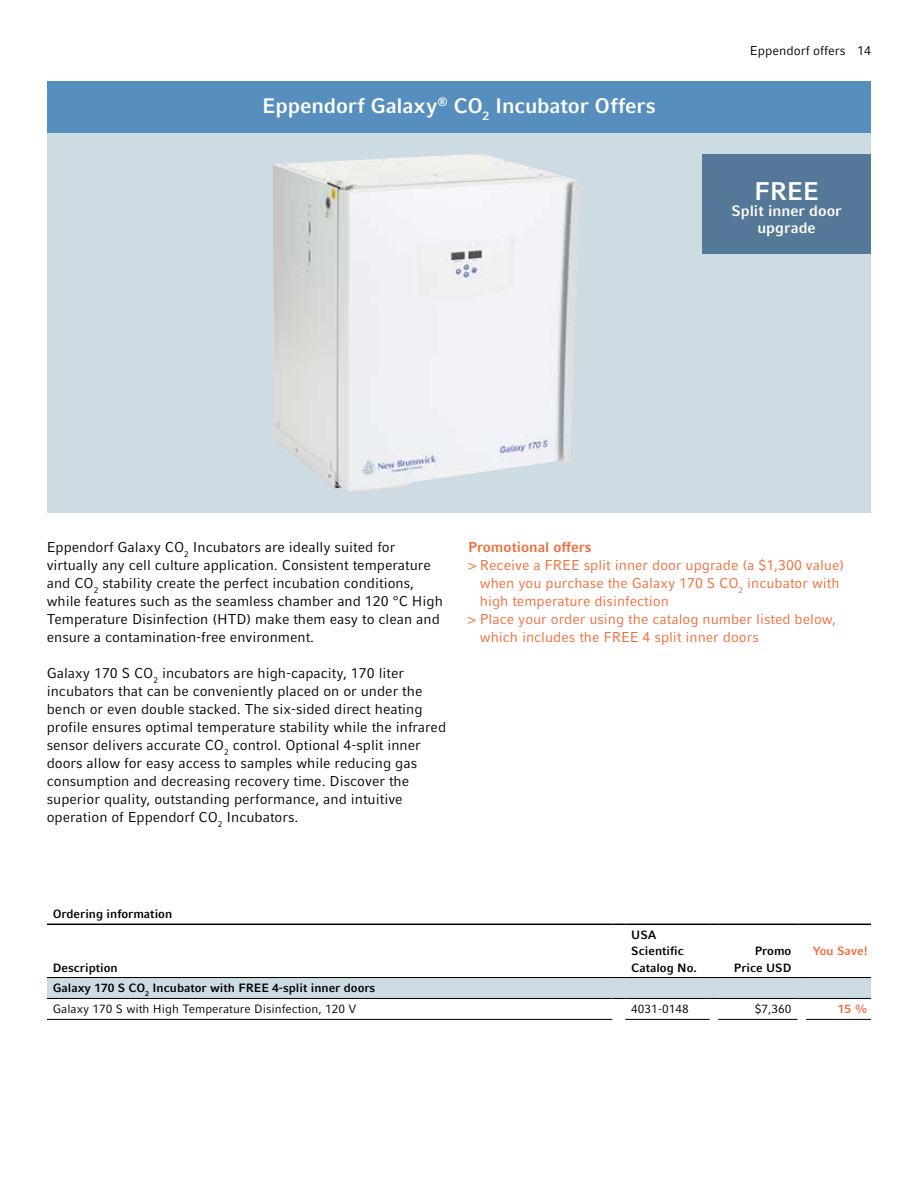
<style>
.page{position:relative;width:918px;height:1188px;background:#fff}
.page>*{position:absolute;margin:0;border:0;box-sizing:border-box;transform-origin:0 0}
.t1{font:700 25.5px "Compatil Factfor Eppendorf";color:#fff}
.t2{font:700 21px "Compatil Factfor Eppendorf";letter-spacing:-.005em;color:#fff}
.t3{font:700 15px/16.5px "Compatil Factfor Eppendorf";color:#fff;text-align:center}
.t4{font:14.25px/18px "Compatil Factfor Eppendorf";color:#000}
.t5{font:14.25px "Compatil Factfor Eppendorf";color:#f26a36}
.t6{font:700 14.25px "Compatil Factfor Eppendorf";color:#f26a36}
.t7{font:12.75px "Compatil Factfor Eppendorf";color:#000}
.t8{font:700 12px/16.2px "Compatil Factfor Eppendorf";color:#000}
.t9{font:12px "Compatil Factfor Eppendorf";color:#000}
.t10{font:700 12px "Compatil Factfor Eppendorf";color:#f26a36}
.s1{font-weight:400}
</style>
<div class="page">
<div style="left:47px;top:81px;width:824px;height:431px;background:#cddbe3"></div>
<div style="left:33px;top:81px;width:852px;height:51px;background:#568ebd"></div>
<div style="left:47px;top:978px;width:827px;height:20px;background:#cddbe3"></div>
<hr style="left:47px;top:1019px;width:565px;height:1px;background:#000">
<hr style="left:625px;top:1019px;width:85px;height:1px;background:#000">
<hr style="left:718px;top:1019px;width:79px;height:1px;background:#000">
<hr style="left:806px;top:1019px;width:68px;height:1px;background:#000">
<hr style="left:806px;top:977px;width:68px;height:1px;background:#000">
<hr style="left:47px;top:924px;width:565px;height:1px;background:#000">
<svg style="left:612px;top:924px;width:13px;height:1px"></svg>
<hr style="left:625px;top:924px;width:85px;height:1px;background:#000">
<hr style="left:718px;top:924px;width:79px;height:1px;background:#000">
<hr style="left:806px;top:924px;width:68px;height:1px;background:#000">
<hr style="left:47px;top:998px;width:565px;height:1px;background:#000">
<svg style="left:612px;top:998px;width:13px;height:1px"></svg>
<hr style="left:625px;top:998px;width:85px;height:1px;background:#000">
<hr style="left:718px;top:998px;width:79px;height:1px;background:#000">
<hr style="left:806px;top:998px;width:68px;height:1px;background:#000">
<hr style="left:47px;top:977px;width:565px;height:1px;background:#000">
<svg style="left:612px;top:977px;width:13px;height:1px"></svg>
<hr style="left:625px;top:977px;width:85px;height:1px;background:#000">
<hr style="left:718px;top:977px;width:79px;height:1px;background:#000">
<div style="left:702px;top:155px;width:169px;height:99px;background:#567898"></div>
<img style="left:273px;top:154px;width:307px;height:340px">
<div style="left:0;top:0;width:47px;height:1188px;background:#fff"></div>
<div style="left:871px;top:0;width:47px;height:1188px;background:#fff"></div>
<h2 class="t2" style="left:262px;top:94px;width:395px">Eppendorf Galaxy<sup>®</sup> CO<sub>2</sub> Incubator Offers</h2>
<p class="t7" style="left:750px;top:43px;width:123px">Eppendorf offers 14</p>
<h1 class="t1" style="left:754px;top:176px;width:66px">FREE</h1>
<p class="t3" style="left:731px;top:203px;width:112px">Split inner door upgrade</p>
<p class="t4" style="left:47px;top:538px;width:398px">Eppendorf Galaxy CO<sub>2</sub> Incubators are ideally suited for virtually any cell culture application. Consistent temperature and CO<sub>2</sub> stability create the perfect incubation conditions, while features such as the seamless chamber and 120 °C High Temperature Disinfection (HTD) make them easy to clean and ensure a contamination-free environment.</p>
<p class="t4" style="left:47px;top:664px;width:401px">Galaxy 170 S CO<sub>2</sub> incubators are high-capacity, 170 liter incubators that can be conveniently placed on or under the bench or even double stacked. The six-sided direct heating profile ensures optimal temperature stability while the infrared sensor delivers accurate CO<sub>2</sub> control. Optional 4-split inner doors allow for easy access to samples while reducing gas consumption and decreasing recovery time. Discover the superior quality, outstanding performance, and intuitive operation of Eppendorf CO<sub>2</sub> Incubators.</p>
<p class="t6" style="left:468px;top:539px;width:125px">Promotional offers</p>
<p class="t5" style="left:468px;top:557px;width:378px">&gt; Receive a FREE split inner door upgrade (a $1,300 value)</p>
<p class="t5" style="left:480px;top:575px;width:361px">when you purchase the Galaxy 170 S CO<sub>2</sub> incubator with</p>
<p class="t5" style="left:480px;top:593px;width:190px">high temperature disinfection</p>
<p class="t5" style="left:468px;top:611px;width:370px">&gt; Place your order using the catalog number listed below,</p>
<p class="t5" style="left:480px;top:629px;width:280px">which includes the FREE 4 split inner doors</p>
<p class="t8" style="left:53px;top:906px;width:121px">Ordering information</p>
<p class="t8" style="left:53px;top:959px;width:67px">Description</p>
<p class="t8" style="left:53px;top:978px;width:324px;line-height:21px">Galaxy 170 S CO<sub>2</sub> Incubator with FREE 4-split inner doors<br><span class="s1">Galaxy 170 S with High Temperature Disinfection, 120 V</span></p>
<p class="t8" style="left:631px;top:927px;width:67px">USA<br>Scientific<br>Catalog No.</p>
<p class="t8" style="left:734px;top:943px;width:59px;text-align:right">Promo<br>Price USD</p>
<p class="t10" style="left:813px;top:944px;width:57px">You Save!</p>
<p class="t9" style="left:631px;top:1002px;width:59px">4031-0148</p>
<p class="t9" style="left:755px;top:1002px;width:38px">$7,360</p>
<p class="t10" style="left:838px;top:1002px;width:32px">15 %</p>
</div>
